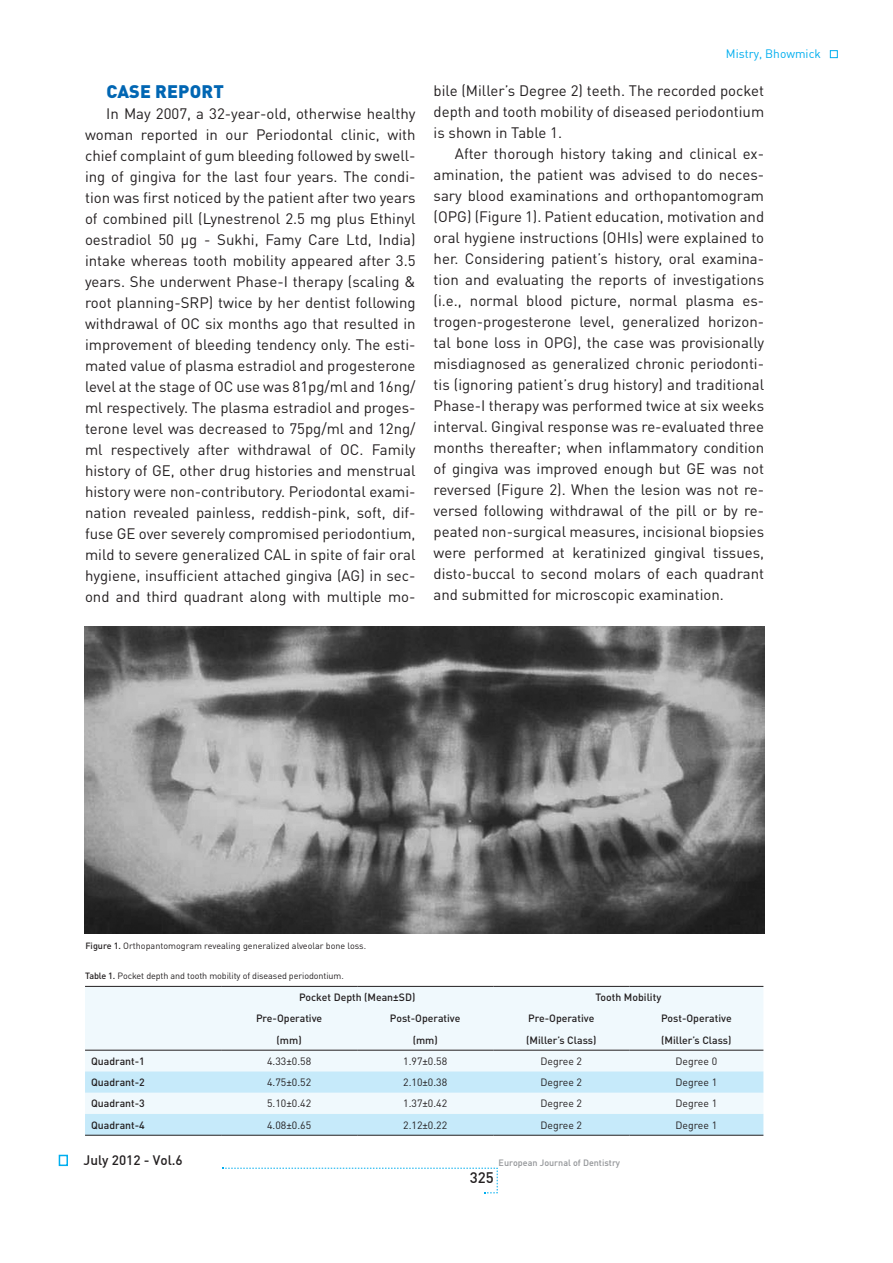
<style>
.page{position:relative;width:893px;height:1263px;background:#fff}
.page>*{position:absolute;margin:0;border:0;box-sizing:border-box;transform-origin:0 0}
.ara_baslık{font:900 18px "DIN Pro";letter-spacing:.01em;color:#0166b3}
.t1{font:15px/21px "DIN Pro";color:#231f20;text-align:justify}
.t2{font:15px "Din B Medium";color:#231f20}
.t3{font:13.5px "Din B Medium";color:#231f20}
.BASLIK{font:12px "Din B Regular";color:#00aeef}
.tablo{font:500 10.5px "DIN Pro";color:#231f20}
.tablo-2{font:10.5px "DIN Pro";color:#231f20}
.t4{font:9px "DIN Pro";letter-spacing:-.01em;color:#231f20}
.t5{font:9px "Din B Medium";color:#939598}
.s1{font-weight:500}
</style>
<div class="page">
<div style="left:59px;top:1155px;width:9px;height:11px;border:2px solid #00aeef"></div>
<svg style="left:222px;top:1167px;width:276px;height:26px"></svg>
<div style="left:85px;top:987px;width:678px;height:84px;background:#f0f9fd"></div>
<svg style="left:85px;top:1071px;width:678px;height:64px"></svg>
<hr style="left:85px;top:1050px;width:136px;height:1px;background:#231f20">
<hr style="left:221px;top:1050px;width:136px;height:1px;background:#231f20">
<hr style="left:357px;top:1050px;width:136px;height:1px;background:#231f20">
<hr style="left:493px;top:1050px;width:136px;height:1px;background:#231f20">
<hr style="left:629px;top:1050px;width:134px;height:1px;background:#231f20">
<hr style="left:85px;top:986px;width:136px;height:1px;background:#231f20">
<hr style="left:221px;top:986px;width:136px;height:1px;background:#231f20">
<hr style="left:357px;top:986px;width:136px;height:1px;background:#231f20">
<hr style="left:493px;top:986px;width:136px;height:1px;background:#231f20">
<hr style="left:629px;top:986px;width:134px;height:1px;background:#231f20">
<hr style="left:85px;top:1135px;width:136px;height:1px;background:#231f20">
<hr style="left:221px;top:1135px;width:136px;height:1px;background:#231f20">
<hr style="left:357px;top:1135px;width:136px;height:1px;background:#231f20">
<hr style="left:493px;top:1135px;width:136px;height:1px;background:#231f20">
<hr style="left:629px;top:1135px;width:134px;height:1px;background:#231f20">
<img style="left:84px;top:626px;width:681px;height:307px">
<div style="left:830px;top:50px;width:8px;height:8px;border:1px solid #00aeef"></div>
<p class="ara_baslık" style="left:106px;top:79px;width:119px">CASE REPORT</p>
<p class="t1" style="left:85px;top:103px;width:332px;text-indent:21px">In May 2007, a 32-year-old, otherwise healthy woman reported in our Periodontal clinic, with chief complaint of gum bleeding followed by swell&shy;ing of gingiva for the last four years. The condi&shy;tion was first noticed by the patient after two years of combined pill (Lynestrenol 2.5 mg plus Ethinyl oestradiol 50 µg - Sukhi, Famy Care Ltd, India) intake whereas tooth mobility appeared after 3.5 years. She underwent Phase-I therapy (scaling &amp; root planning-SRP) twice by her dentist following withdrawal of OC six months ago that resulted in improvement of bleeding tendency only. The esti&shy;mated value of plasma estradiol and progesterone level at the stage of OC use was 81pg/ml and 16ng/ ml respectively. The plasma estradiol and proges&shy;terone level was decreased to 75pg/ml and 12ng/ ml respectively after withdrawal of OC. Family history of GE, other drug histories and menstrual history were non-contributory. Periodontal exami&shy;nation revealed painless, reddish-pink, soft, dif&shy;fuse GE over severely compromised periodontium, mild to severe generalized CAL in spite of fair oral hygiene, insufficient attached gingiva (AG) in sec&shy;ond and third quadrant along with multiple mo-</p>
<p class="BASLIK" style="left:726px;top:46px;width:97px">Mistry, Bhowmick</p>
<p class="t1" style="left:434px;top:79px;width:332px">bile (Miller’s Degree 2) teeth. The recorded pocket depth and tooth mobility of diseased periodontium is shown in Table 1.</p>
<p class="t1" style="left:434px;top:142px;width:332px;text-indent:21px">After thorough history taking and clinical ex&shy;amination, the patient was advised to do neces&shy;sary blood examinations and orthopantomogram (OPG) (Figure 1). Patient education, motivation and oral hygiene instructions (OHIs) were explained to her. Considering patient’s history, oral examina&shy;tion and evaluating the reports of investigations (i.e., normal blood picture, normal plasma es&shy;trogen-progesterone level, generalized horizon&shy;tal bone loss in OPG), the case was provisionally misdiagnosed as generalized chronic periodonti&shy;tis (ignoring patient’s drug history) and traditional Phase-I therapy was performed twice at six weeks interval. Gingival response was re-evaluated three months thereafter; when inflammatory condition of gingiva was improved enough but GE was not reversed (Figure 2). When the lesion was not re&shy;versed following withdrawal of the pill or by re&shy;peated non-surgical measures, incisional biopsies were performed at keratinized gingival tissues, disto-buccal to second molars of each quadrant and submitted for microscopic examination.</p>
<p class="t4" style="left:85px;top:940px;width:282px"><span class="s1">Figure 1.</span> Orthopantomogram revealing generalized alveolar bone loss.</p>
<p class="t4" style="left:85px;top:969px;width:260px"><span class="s1">Table 1.</span> Pocket depth and tooth mobility of diseased periodontium.</p>
<p class="tablo" style="left:299px;top:990px;width:118px">Pocket Depth (Mean±SD)</p>
<p class="tablo" style="left:595px;top:990px;width:67px">Tooth Mobility</p>
<p class="tablo" style="left:256px;top:1011px;width:68px">Pre-Operative</p>
<p class="tablo" style="left:390px;top:1011px;width:72px">Post-Operative</p>
<p class="tablo" style="left:528px;top:1011px;width:68px">Pre-Operative</p>
<p class="tablo" style="left:661px;top:1011px;width:72px">Post-Operative</p>
<p class="tablo" style="left:277px;top:1032px;width:27px">(mm)</p>
<p class="tablo" style="left:413px;top:1032px;width:27px">(mm)</p>
<p class="tablo" style="left:526px;top:1032px;width:72px">(Miller’s Class)</p>
<p class="tablo" style="left:661px;top:1032px;width:72px">(Miller’s Class)</p>
<p class="tablo" style="left:91px;top:1054px;width:55px">Quadrant-1</p>
<p class="tablo-2" style="left:267px;top:1054px;width:46px">4.33±0.58</p>
<p class="tablo-2" style="left:403px;top:1054px;width:46px">1.97±0.58</p>
<p class="tablo-2" style="left:540px;top:1054px;width:43px">Degree 2</p>
<p class="tablo-2" style="left:676px;top:1054px;width:43px">Degree 0</p>
<p class="tablo" style="left:91px;top:1075px;width:55px">Quadrant-2</p>
<p class="tablo-2" style="left:267px;top:1075px;width:46px">4.75±0.52</p>
<p class="tablo-2" style="left:403px;top:1075px;width:46px">2.10±0.38</p>
<p class="tablo-2" style="left:540px;top:1075px;width:43px">Degree 2</p>
<p class="tablo-2" style="left:676px;top:1075px;width:43px">Degree 1</p>
<p class="tablo" style="left:91px;top:1096px;width:55px">Quadrant-3</p>
<p class="tablo-2" style="left:267px;top:1096px;width:46px">5.10±0.42</p>
<p class="tablo-2" style="left:403px;top:1096px;width:46px">1.37±0.42</p>
<p class="tablo-2" style="left:540px;top:1096px;width:43px">Degree 2</p>
<p class="tablo-2" style="left:676px;top:1096px;width:43px">Degree 1</p>
<p class="tablo" style="left:91px;top:1118px;width:55px">Quadrant-4</p>
<p class="tablo-2" style="left:267px;top:1118px;width:46px">4.08±0.65</p>
<p class="tablo-2" style="left:403px;top:1118px;width:46px">2.12±0.22</p>
<p class="tablo-2" style="left:540px;top:1118px;width:43px">Degree 2</p>
<p class="tablo-2" style="left:676px;top:1118px;width:43px">Degree 1</p>
<p class="t3" style="left:84px;top:1152px;width:101px">July 2012 - Vol.6</p>
<p class="t5" style="left:499px;top:1157px;width:123px">European Journal of Dentistry</p>
<p class="t2" style="left:470px;top:1168px;width:25px">325</p>
</div>
